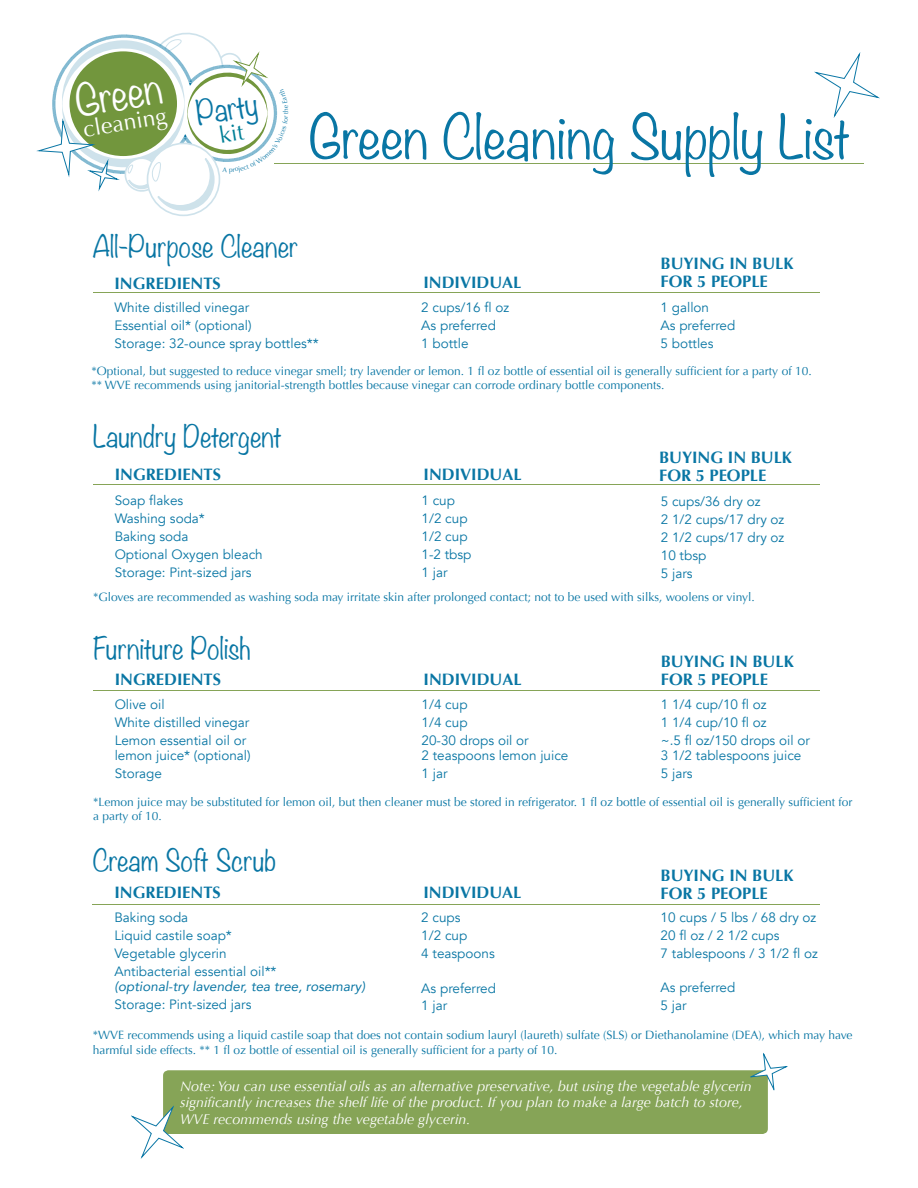
<style>
.page{position:relative;width:918px;height:1188px;background:#fff}
.page>*{position:absolute;margin:0;border:0;box-sizing:border-box;transform-origin:0 0}
.t1{font:300 54px "Noteworthy";color:#0976a4}
.t2{font:300 39.45px "Noteworthy";color:#fff}
.t3{font:300 29.55px "Noteworthy";color:#0976a4}
.t4{font:300 27px "Noteworthy";color:#0976a4}
.t5{font:22.95px "Optima";color:#fff}
.t6{font:700 16.5px/18px "Optima";color:#0976a4}
.t7{font:italic 14.25px/16.5px "Optima";color:#fff}
.t8{font:13.5px/18px "Avenir";color:#0976a4}
.t9{font:italic 13.5px "Avenir";color:#0976a4}
.t10{font:12px/14.4px "Optima";color:#0976a4}
</style>
<div class="page">
<hr style="left:274px;top:163px;width:590px;height:1px;background:#86a457">
<svg style="left:814px;top:53px;width:66px;height:65px"></svg>
<hr style="left:93px;top:292px;width:727px;height:1px;background:#86a457">
<hr style="left:93px;top:484px;width:727px;height:1px;background:#86a457">
<hr style="left:93px;top:690px;width:727px;height:1px;background:#86a457">
<hr style="left:93px;top:904px;width:727px;height:1px;background:#86a457">
<div style="left:163px;top:1070px;width:605px;height:64px;background:#86a457;border-radius:5px"></div>
<svg style="left:749px;top:1054px;width:39px;height:37px"></svg>
<svg style="left:131px;top:1106px;width:53px;height:53px"></svg>
<svg style="left:36px;top:32px;width:242px;height:180px"></svg>
<h2 class="t2" style="left:69px;top:68px;width:88px;rotate:-10deg">Green</h2>
<h3 class="t5" style="left:81px;top:116px;width:86px;rotate:-9deg">cleaning</h3>
<h3 class="t3" style="left:192px;top:88px;width:63px;rotate:-10deg">Party</h3>
<h1 class="t1" style="left:309px;top:90px;width:543px">Green Cleaning Supply List</h1>
<h3 class="t4" style="left:93px;top:223px;width:207px">All-Purpose Cleaner</h3>
<p class="t6" style="left:114px;top:275px;width:108px">INGREDIENTS</p>
<p class="t6" style="left:423px;top:273px;width:100px">INDIVIDUAL</p>
<p class="t6" style="left:661px;top:255px;width:134px">BUYING IN BULK<br>FOR 5 PEOPLE</p>
<p class="t8" style="left:114px;top:299px;width:206px">White distilled vinegar<br>Essential oil* (optional)<br>Storage: 32-ounce spray bottles**</p>
<p class="t8" style="left:421px;top:299px;width:89px">2 cups/16 fl oz<br>As preferred<br>1 bottle</p>
<p class="t8" style="left:661px;top:299px;width:76px">1 gallon<br>As preferred<br>5 bottles</p>
<p class="t10" style="left:91px;top:363px;width:722px">*Optional, but suggested to reduce vinegar smell; try lavender or lemon. 1 fl oz bottle of essential oil is generally sufficient for a party of 10. ** WVE recommends using janitorial-strength bottles because vinegar can corrode ordinary bottle components.</p>
<h3 class="t4" style="left:93px;top:412px;width:190px">Laundry Detergent</h3>
<p class="t6" style="left:115px;top:466px;width:108px">INGREDIENTS</p>
<p class="t6" style="left:424px;top:466px;width:100px">INDIVIDUAL</p>
<p class="t8" style="left:115px;top:491px;width:150px">Soap flakes<br>Washing soda*<br>Baking soda<br>Optional Oxygen bleach<br>Storage: Pint-sized jars</p>
<p class="t8" style="left:422px;top:491px;width:51px">1 cup<br>1/2 cup<br>1/2 cup<br>1-2 tbsp<br>1 jar</p>
<p class="t8" style="left:661px;top:493px;width:125px">5 cups/36 dry oz<br>2 1/2 cups/17 dry oz<br>2 1/2 cups/17 dry oz<br>10 tbsp<br>5 jars</p>
<p class="t10" style="left:93px;top:590px;width:663px">*Gloves are recommended as washing soda may irritate skin after prolonged contact; not to be used with silks, woolens or vinyl.</p>
<h3 class="t4" style="left:93px;top:625px;width:159px">Furniture Polish</h3>
<p class="t6" style="left:115px;top:671px;width:108px">INGREDIENTS</p>
<p class="t6" style="left:424px;top:671px;width:100px">INDIVIDUAL</p>
<p class="t6" style="left:659px;top:449px;width:134px">BUYING IN BULK<br>FOR 5 PEOPLE</p>
<p class="t6" style="left:661px;top:653px;width:134px">BUYING IN BULK<br>FOR 5 PEOPLE</p>
<p class="t8" style="left:661px;top:696px;width:150px">1 1/4 cup/10 fl oz<br>1 1/4 cup/10 fl oz<br>~.5 fl oz/150 drops oil or</p>
<p class="t8" style="left:661px;top:747px;width:142px">3 1/2 tablespoons juice<br>5 jars</p>
<p class="t10" style="left:93px;top:794px;width:761px">*Lemon juice may be substituted for lemon oil, but then cleaner must be stored in refrigerator. 1 fl oz bottle of essential oil is generally sufficient for a party of 10.</p>
<h3 class="t4" style="left:93px;top:837px;width:185px">Cream Soft Scrub</h3>
<p class="t6" style="left:114px;top:883px;width:108px">INGREDIENTS</p>
<p class="t6" style="left:423px;top:883px;width:100px">INDIVIDUAL</p>
<p class="t8" style="left:115px;top:696px;width:136px">Olive oil<br>White distilled vinegar<br>Lemon essential oil or</p>
<p class="t8" style="left:115px;top:747px;width:138px">lemon juice* (optional)<br>Storage</p>
<p class="t8" style="left:422px;top:696px;width:109px">1/4 cup<br>1/4 cup<br>20-30 drops oil or</p>
<p class="t8" style="left:422px;top:747px;width:148px">2 teaspoons lemon juice<br>1 jar</p>
<p class="t6" style="left:661px;top:867px;width:134px">BUYING IN BULK<br>FOR 5 PEOPLE</p>
<p class="t8" style="left:661px;top:909px;width:159px">10 cups / 5 lbs / 68 dry oz<br>20 fl oz / 2 1/2 cups<br>7 tablespoons / 3 1/2 fl oz</p>
<p class="t8" style="left:661px;top:979px;width:76px">As preferred<br>5 jar</p>
<p class="t10" style="left:93px;top:1028px;width:761px">*WVE recommends using a liquid castile soap that does not contain sodium lauryl (laureth) sulfate (SLS) or Diethanolamine (DEA), which may have harmful side effects. ** 1 fl oz bottle of essential oil is generally sufficient for a party of 10.</p>
<p class="t8" style="left:114px;top:909px;width:164px">Baking soda<br>Liquid castile soap*<br>Vegetable glycerin<br>Antibacterial essential oil**</p>
<p class="t9" style="left:114px;top:978px;width:252px">(optional-try lavender, tea tree, rosemary)</p>
<p class="t8" style="left:114px;top:996px;width:138px">Storage: Pint-sized jars</p>
<p class="t8" style="left:421px;top:909px;width:75px">2 cups<br>1/2 cup<br>4 teaspoons</p>
<p class="t8" style="left:421px;top:979px;width:76px">As preferred<br>1 jar</p>
<p class="t7" style="left:180px;top:1078px;width:573px">Note: You can use essential oils as an alternative preservative, but using the vegetable glycerin significantly increases the shelf life of the product. If you plan to make a large batch to store,<br>WVE recommends using the vegetable glycerin.</p>
</div>
